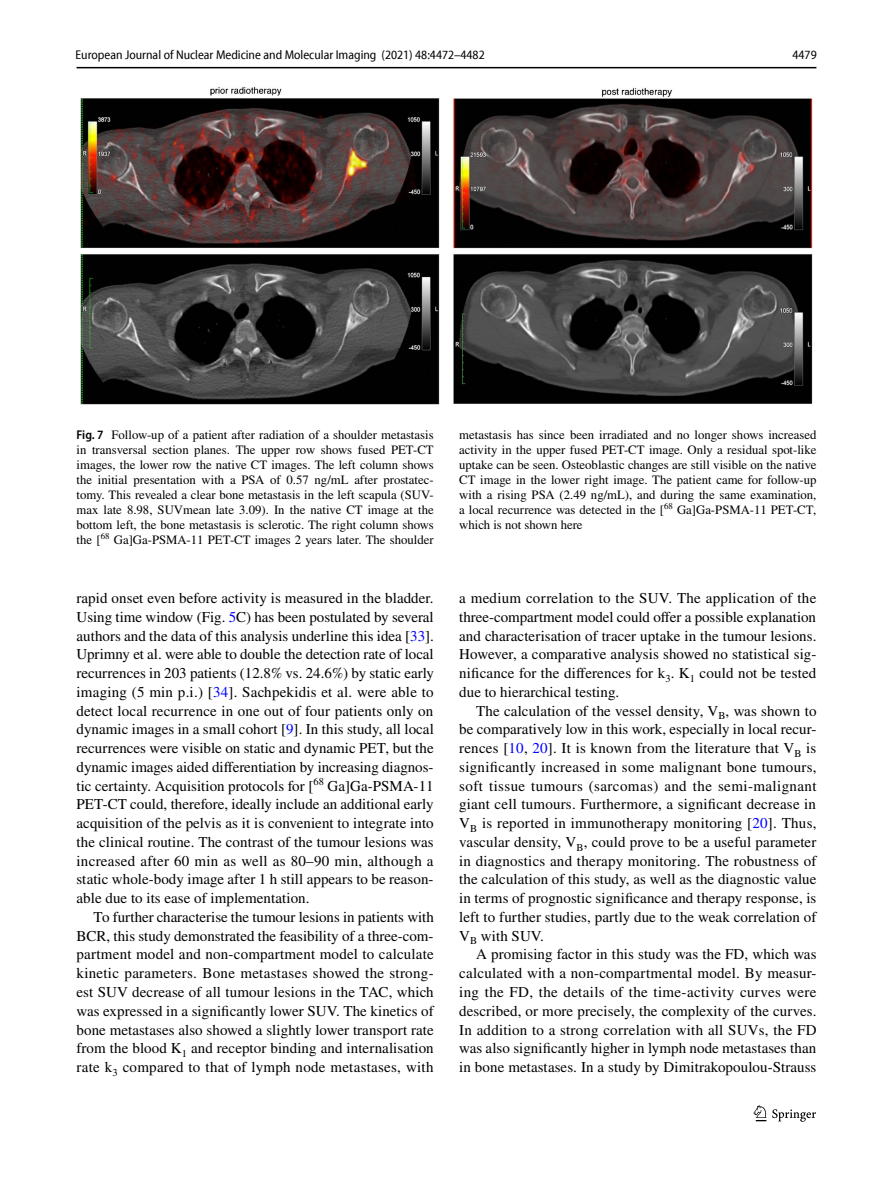
<style>
.page{position:relative;width:893px;height:1187px;background:#fff}
.page>*{position:absolute;margin:0;border:0;box-sizing:border-box;transform-origin:0 0}
.t1{font:15px/18.8px "STIX";letter-spacing:.005em;color:#000;text-align:justify}
.t2{font:12.75px/15px "STIX";color:#000;text-align:justify}
.t3{font:semi-condensed 12.75px "Myriad Pro Unic";color:#000}
.s1{font-family:"Myriad Pro";font-weight:600;font-stretch:semi-condensed}
.s2{color:#00f}
</style>
<div class="page">
<hr style="left:77px;top:67px;width:739px;height:1px;background:#000">
<img style="left:81px;top:87px;width:731px;height:317px">
<svg style="left:753px;top:1105px;width:13px;height:16px"></svg>
<svg style="left:772px;top:1109px;width:44px;height:12px"></svg>
<p class="t3" style="left:76px;top:50px;width:411px">European Journal of Nuclear Medicine and Molecular Imaging (2021) 48:4472–4482</p>
<p class="t3" style="left:792px;top:50px;width:26px">4479</p>
<p class="t2" style="left:77px;top:428px;width:359px"><span class="s1">Fig. 7</span> Follow-up of a patient after radiation of a shoulder metastasis in transversal section planes. The upper row shows fused PET-CT images, the lower row the native CT images. The left column shows the initial presentation with a PSA of 0.57 ng/mL after prostatec&shy;tomy. This revealed a clear bone metastasis in the left scapula (SUV&shy;max late 8.98, SUVmean late 3.09). In the native CT image at the bottom left, the bone metastasis is sclerotic. The right column shows the [<sup>68</sup> Ga]Ga-PSMA-11 PET-CT images 2 years later. The shoulder</p>
<p class="t2" style="left:459px;top:428px;width:359px">metastasis has since been irradiated and no longer shows increased activity in the upper fused PET-CT image. Only a residual spot-like uptake can be seen. Osteoblastic changes are still visible on the native CT image in the lower right image. The patient came for follow-up with a rising PSA (2.49 ng/mL), and during the same examination, a local recurrence was detected in the [<sup>68</sup> Ga]Ga-PSMA-11 PET-CT, which is not shown here</p>
<p class="t1" style="left:77px;top:589px;width:359px">rapid onset even before activity is measured in the bladder.<br>Using time window (Fig. <span class="s2">5</span>C) has been postulated by several authors and the data of this analysis underline this idea [<span class="s2">33</span>].<br>Uprimny et al. were able to double the detection rate of local recurrences in 203 patients (12.8% vs. 24.6%) by static early imaging (5 min p.i.) [<span class="s2">34</span>]. Sachpekidis et al. were able to detect local recurrence in one out of four patients only on dynamic images in a small cohort [<span class="s2">9</span>]. In this study, all local recurrences were visible on static and dynamic PET, but the dynamic images aided differentiation by increasing diagnos&shy;tic certainty. Acquisition protocols for [<sup>68</sup> Ga]Ga-PSMA-11<br>PET-CT could, therefore, ideally include an additional early acquisition of the pelvis as it is convenient to integrate into the clinical routine. The contrast of the tumour lesions was increased after 60 min as well as 80–90 min, although a static whole-body image after 1 h still appears to be reason&shy;able due to its ease of implementation.</p>
<p class="t1" style="left:77px;top:908px;width:359px;text-indent:17px">To further characterise the tumour lesions in patients with BCR, this study demonstrated the feasibility of a three-com&shy;partment model and non-compartment model to calculate kinetic parameters. Bone metastases showed the strong&shy;est SUV decrease of all tumour lesions in the TAC, which was expressed in a significantly lower SUV. The kinetics of bone metastases also showed a slightly lower transport rate from the blood K<sub>1</sub> and receptor binding and internalisation rate k<sub>3</sub> compared to that of lymph node metastases, with</p>
<p class="t1" style="left:459px;top:589px;width:359px">a medium correlation to the SUV. The application of the three-compartment model could offer a possible explanation and characterisation of tracer uptake in the tumour lesions.<br>However, a comparative analysis showed no statistical sig&shy;nificance for the differences for k<sub>3</sub>. K<sub>1</sub> could not be tested due to hierarchical testing.</p>
<p class="t1" style="left:459px;top:702px;width:359px;text-indent:17px">The calculation of the vessel density, V<sub>B</sub>, was shown to be comparatively low in this work, especially in local recur&shy;rences [<span class="s2">10</span>, <span class="s2">20</span>]. It is known from the literature that V<sub>B</sub> is significantly increased in some malignant bone tumours, soft tissue tumours (sarcomas) and the semi-malignant giant cell tumours. Furthermore, a significant decrease in V<sub>B</sub> is reported in immunotherapy monitoring [<span class="s2">20</span>]. Thus, vascular density, V<sub>B</sub>, could prove to be a useful parameter in diagnostics and therapy monitoring. The robustness of the calculation of this study, as well as the diagnostic value in terms of prognostic significance and therapy response, is left to further studies, partly due to the weak correlation of V<sub>B</sub> with SUV.</p>
<p class="t1" style="left:459px;top:946px;width:359px;text-indent:17px">A promising factor in this study was the FD, which was calculated with a non-compartmental model. By measur&shy;ing the FD, the details of the time-activity curves were described, or more precisely, the complexity of the curves.<br>In addition to a strong correlation with all SUVs, the FD was also significantly higher in lymph node metastases than in bone metastases. In a study by Dimitrakopoulou-Strauss</p>
</div>
